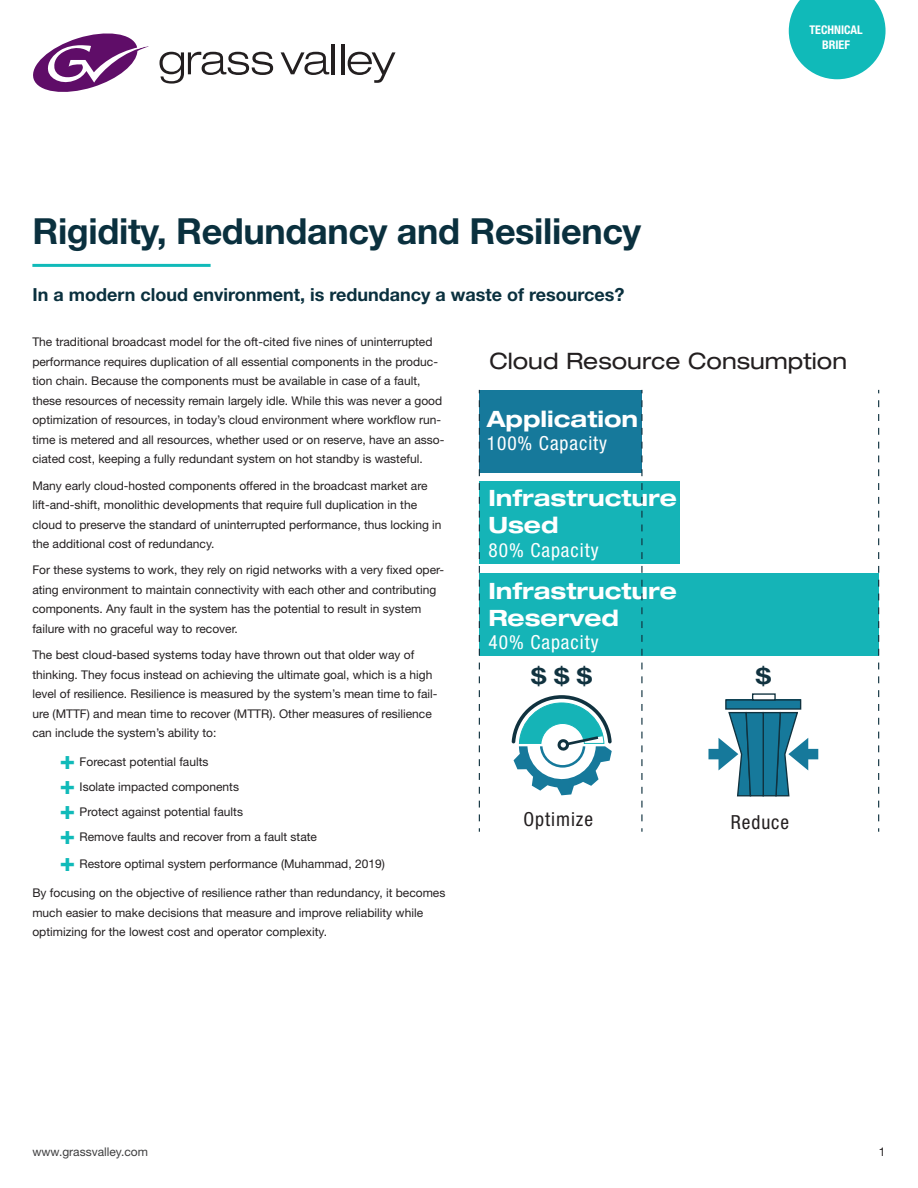
<style>
.page{position:relative;width:918px;height:1188px;background:#fff}
.page>*{position:absolute;margin:0;border:0;box-sizing:border-box;transform-origin:0 0}
._2019_Collateral_Tit{font:700 36px "Helvetica Neue";letter-spacing:-.01em;color:#0a303e}
.t1{font:expanded 22.65px "Helvetica Neue";color:#231f20}
.t2{font:700 expanded 22.5px/27px "Helvetica Neue";color:#fff}
.t3{font:700 22.5px "Helvetica Neue";color:#10323f;scale:1.22 1}
.t4{font:condensed 19.35px "Helvetica Neue";letter-spacing:.05em;color:#fff}
.t5{font:condensed 19.35px "Helvetica Neue";letter-spacing:.05em;color:#231f20}
._2019_Collateral_By{font:700 18px "Helvetica Neue";color:#0a303e}
._2019_Text{font:12px/19.5px "Helvetica Neue";color:#231f20}
.t6{font:12px "Helvetica Neue";color:#3e3e3f}
.t7{font:700 condensed 12px/14.4px "Helvetica Neue";color:#fff;text-align:center}
</style>
<div class="page">
<svg style="left:160px;top:52px;width:113px;height:32px"></svg>
<svg style="left:281px;top:52px;width:48px;height:23px"></svg>
<hr style="left:332px;top:44px;width:3px;height:30px;background:#231f20">
<hr style="left:342px;top:44px;width:3px;height:30px;background:#231f20">
<svg style="left:348px;top:52px;width:48px;height:31px"></svg>
<svg style="left:33px;top:33px;width:115px;height:59px"></svg>
<svg style="left:789px;top:0;width:97px;height:79px;background:#36c4c4"></svg>
<hr style="left:32px;top:264px;width:179px;height:3px;background:#10bab9">
<div style="left:479px;top:390px;width:163px;height:82px;background:#16799b"></div>
<div style="left:479px;top:481px;width:201px;height:83px;background:#15b4b7"></div>
<div style="left:479px;top:573px;width:400px;height:82px;background:#15b4b7"></div>
<svg style="left:479px;top:400px;width:1px;height:432px"></svg>
<svg style="left:641px;top:400px;width:2px;height:432px"></svg>
<svg style="left:878px;top:400px;width:1px;height:432px"></svg>
<div style="left:726px;top:700px;width:75px;height:9px;background:#16799b"></div>
<div style="left:725px;top:699px;width:76px;height:11px;border:1px solid #10323f"></div>
<div style="left:752px;top:693px;width:24px;height:8px;border:1px solid #10323f"></div>
<svg style="left:708px;top:711px;width:110px;height:86px"></svg>
<svg style="left:512px;top:695px;width:100px;height:100px"></svg>
<p class="_2019_Collateral_Tit" style="left:32px;top:209px;width:610px">Rigidity, Redundancy and Resiliency</p>
<p class="_2019_Collateral_By" style="left:32px;top:283px;width:594px">In a modern cloud environment, is redundancy a waste of resources?</p>
<p class="t7" style="left:809px;top:23px;width:55px">TECHNICAL<br>BRIEF</p>
<p class="_2019_Text" style="left:32px;top:332px;width:414px">The traditional broadcast model for the oft-cited five nines of uninterrupted performance requires duplication of all essential components in the produc&shy;tion chain. Because the components must be available in case of a fault, these resources of necessity remain largely idle. While this was never a good optimization of resources, in today’s cloud environment where workflow run&shy;time is metered and all resources, whether used or on reserve, have an asso&shy;ciated cost, keeping a fully redundant system on hot standby is wasteful.</p>
<p class="_2019_Text" style="left:32px;top:475px;width:411px">Many early cloud-hosted components offered in the broadcast market are lift-and-shift, monolithic developments that require full duplication in the cloud to preserve the standard of uninterrupted performance, thus locking in the additional cost of redundancy.</p>
<p class="_2019_Text" style="left:32px;top:560px;width:413px">For these systems to work, they rely on rigid networks with a very fixed oper&shy;ating environment to maintain connectivity with each other and contributing components. Any fault in the system has the potential to result in system failure with no graceful way to recover.</p>
<p class="_2019_Text" style="left:32px;top:645px;width:407px">The best cloud-based systems today have thrown out that older way of thinking. They focus instead on achieving the ultimate goal, which is a high level of resilience. Resilience is measured by the system’s mean time to fail&shy;ure (MTTF) and mean time to recover (MTTR). Other measures of resilience can include the system’s ability to:</p>
<p class="_2019_Text" style="left:80px;top:752px;width:130px">Forecast potential faults</p>
<p class="_2019_Text" style="left:80px;top:777px;width:161px">Isolate impacted components</p>
<p class="_2019_Text" style="left:80px;top:802px;width:165px">Protect against potential faults</p>
<p class="_2019_Text" style="left:80px;top:827px;width:239px">Remove faults and recover from a fault state</p>
<p class="_2019_Text" style="left:80px;top:854px;width:307px">Restore optimal system performance (Muhammad, 2019)</p>
<p class="_2019_Text" style="left:32px;top:883px;width:414px">By focusing on the objective of resilience rather than redundancy, it becomes much easier to make decisions that measure and improve reliability while optimizing for the lowest cost and operator complexity.</p>
<p class="t1" style="left:489px;top:347px;width:359px">Cloud Resource Consumption</p>
<p class="t2" style="left:487px;top:405px;width:153px">Application</p>
<p class="t4" style="left:487px;top:432px;width:122px">100% Capacity</p>
<p class="t2" style="left:488px;top:484px;width:190px">Infrastructure<br>Used</p>
<p class="t4" style="left:488px;top:539px;width:112px">80% Capacity</p>
<p class="t2" style="left:488px;top:577px;width:190px">Infrastructure<br>Reserved</p>
<p class="t4" style="left:488px;top:631px;width:112px">40% Capacity</p>
<p class="t3" style="left:531px;top:662px;width:52px">$ $ $</p>
<p class="t3" style="left:756px;top:662px;width:14px">$</p>
<p class="t5" style="left:523px;top:808px;width:71px">Optimize</p>
<p class="t5" style="left:731px;top:811px;width:60px">Reduce</p>
<p class="t6" style="left:32px;top:1144px;width:117px">www.grassvalley.com</p>
<p class="_2019_Text" style="left:879px;top:1141px;width:8px">1</p>
</div>
